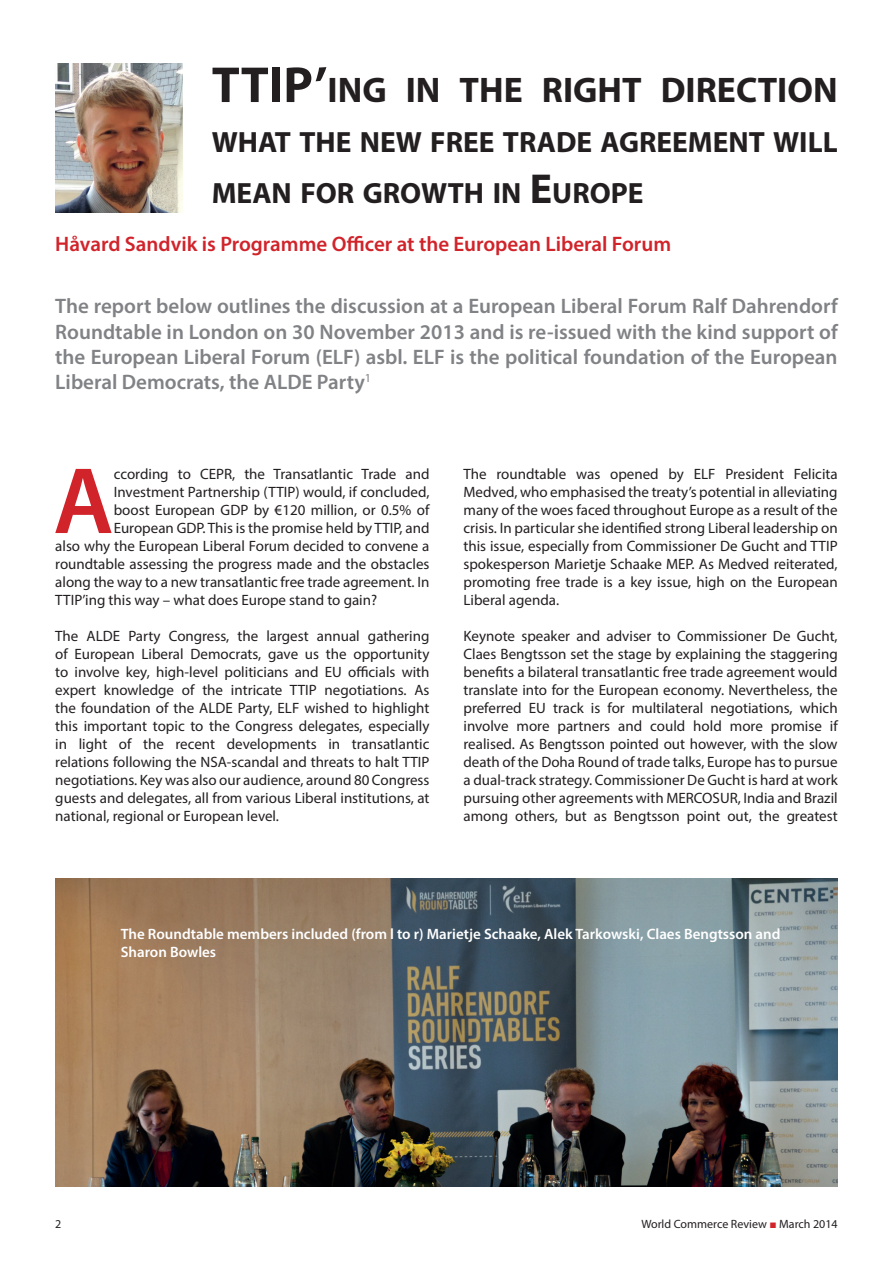
<style>
.page{position:relative;width:893px;height:1263px;background:#fff}
.page>*{position:absolute;margin:0;border:0;box-sizing:border-box;transform-origin:0 0}
.t1{font:600 95.1px "Myriad Pro";color:#d1232a}
.t2{font:700 35.7px "Myriad Pro";color:#231f20}
.t3{font:700 29.4px/50.4px "Myriad Pro";color:#231f20}
.t4{font:600 21px/25.2px "Myriad Pro";color:#808285;text-align:justify}
.t5{font:600 21px "Myriad Pro";color:#d1232a}
.t6{font:15px/18px "Myriad Pro";color:#231f20;text-align:justify}
.t7{font:600 15px/18px "Myriad Pro";color:#fff}
.t8{font:12px "Myriad Pro";color:#231f20}
.s1{font-size:51px}
.s2{font-size:42px}
.s3{font-family:"Times New Roman";color:#d1232a}
</style>
<div class="page">
<img style="left:55px;top:64px;width:128px;height:149px">
<img style="left:55px;top:878px;width:783px;height:308px">
<h2 class="t2" style="left:212px;top:67px;width:627px"><span class="s1">TTIP’</span>ING IN THE RIGHT DIRECTION</h2>
<h3 class="t3" style="left:212px;top:116px;width:627px">WHAT THE NEW FREE TRADE AGREEMENT WILL<br>MEAN FOR GROWTH IN <span class="s2">E</span>UROPE</h3>
<h3 class="t5" style="left:55px;top:230px;width:617px">Håvard Sandvik is Programme Officer at the European Liberal Forum</h3>
<p class="t4" style="left:55px;top:293px;width:784px">The report below outlines the discussion at a European Liberal Forum Ralf Dahrendorf Roundtable in London on 30 November 2013 and is re-issued with the kind support of the European Liberal Forum (ELF) asbl. ELF is the political foundation of the European Liberal Democrats, the ALDE Party<sup>1</sup></p>
<h1 class="t1" style="left:53px;top:441px;width:62px">A</h1>
<p class="t6" style="left:114px;top:465px;width:317px">ccording to CEPR, the Transatlantic Trade and</p>
<p class="t6" style="left:114px;top:483px;width:317px">Investment Partnership (TTIP) would, if concluded,</p>
<p class="t6" style="left:114px;top:501px;width:317px">boost European GDP by €120 million, or 0.5% of</p>
<p class="t6" style="left:114px;top:519px;width:317px">European GDP. This is the promise held by TTIP, and</p>
<p class="t6" style="left:55px;top:537px;width:376px">also why the European Liberal Forum decided to convene a</p>
<p class="t6" style="left:55px;top:555px;width:376px">roundtable assessing the progress made and the obstacles</p>
<p class="t6" style="left:55px;top:573px;width:376px">along the way to a new transatlantic free trade agreement. In</p>
<p class="t6" style="left:55px;top:591px;width:323px">TTIP’ing this way – what does Europe stand to gain?</p>
<p class="t6" style="left:55px;top:627px;width:376px">The ALDE Party Congress, the largest annual gathering of European Liberal Democrats, gave us the opportunity to involve key, high-level politicians and EU officials with expert knowledge of the intricate TTIP negotiations. As the foundation of the ALDE Party, ELF wished to highlight this important topic to the Congress delegates, especially in light of the recent developments in transatlantic relations following the NSA-scandal and threats to halt TTIP negotiations. Key was also our audience, around 80 Congress guests and delegates, all from various Liberal institutions, at national, regional or European level.</p>
<p class="t6" style="left:463px;top:465px;width:376px">The roundtable was opened by ELF President Felicita Medved, who emphasised the treaty’s potential in alleviating many of the woes faced throughout Europe as a result of the crisis. In particular she identified strong Liberal leadership on this issue, especially from Commissioner De Gucht and TTIP spokesperson Marietje Schaake MEP. As Medved reiterated, promoting free trade is a key issue, high on the European Liberal agenda.</p>
<p class="t6" style="left:463px;top:627px;width:376px">Keynote speaker and adviser to Commissioner De Gucht, Claes Bengtsson set the stage by explaining the staggering benefits a bilateral transatlantic free trade agreement would translate into for the European economy. Nevertheless, the preferred EU track is for multilateral negotiations, which involve more partners and could hold more promise if realised. As Bengtsson pointed out however, with the slow death of the Doha Round of trade talks, Europe has to pursue a dual-track strategy. Commissioner De Gucht is hard at work pursuing other agreements with MERCOSUR, India and Brazil among others, but as Bengtsson point out, the greatest</p>
<p class="t7" style="left:121px;top:924px;width:661px">The Roundtable members included (from l to r) Marietje Schaake, Alek Tarkowski, Claes Bengtsson and<br>Sharon Bowles</p>
<p class="t8" style="left:55px;top:1216px;width:8px">2</p>
<p class="t8" style="left:641px;top:1216px;width:198px">World Commerce Review <span class="s3">■</span> March 2014</p>
</div>
